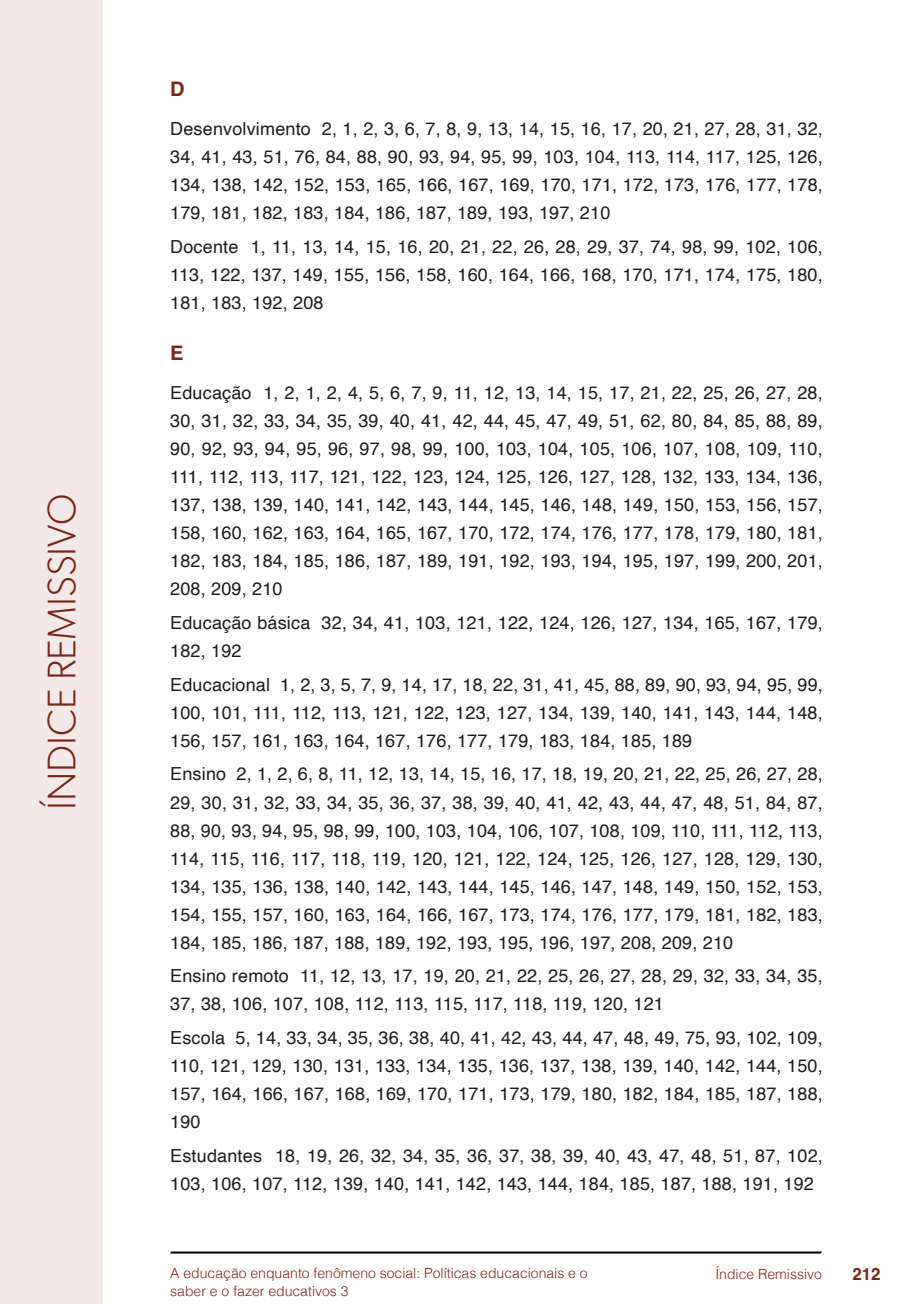
<style>
.page{position:relative;width:908px;height:1304px;background:#fff}
.page>*{position:absolute;margin:0;border:0;box-sizing:border-box;transform-origin:0 0}
.t1{font:300 40px "Gibson";color:#7a2616}
.t2{font:700 20px "Helvetica";color:#7a2616}
.t3{font:18px/28px "Helvetica";letter-spacing:.01em;color:#1d1d1b;text-align:justify}
.t4{font:700 16.8px "Helvetica";color:#7a2616}
.t5{font:300 14px "Helvetica";color:#7a2616}
</style>
<div class="page">
<svg style="left:170px;top:1251px;width:651px;height:3px;background:#515151"></svg>
<div style="left:0;top:0;width:103px;height:1304px;background:#f2e9e8"></div>
<h1 class="t1" style="left:37px;top:810px;width:317px;rotate:-90deg">ÍNDICE REMISSIVO</h1>
<p class="t2" style="left:170px;top:77px;width:16px">D</p>
<p class="t3" style="left:170px;top:116px;width:653px">Desenvolvimento 2, 1, 2, 3, 6, 7, 8, 9, 13, 14, 15, 16, 17, 20, 21, 27, 28, 31, 32, 34, 41, 43, 51, 76, 84, 88, 90, 93, 94, 95, 99, 103, 104, 113, 114, 117, 125, 126, 134, 138, 142, 152, 153, 165, 166, 167, 169, 170, 171, 172, 173, 176, 177, 178, 179, 181, 182, 183, 184, 186, 187, 189, 193, 197, 210</p>
<p class="t3" style="left:170px;top:233px;width:653px">Docente 1, 11, 13, 14, 15, 16, 20, 21, 22, 26, 28, 29, 37, 74, 98, 99, 102, 106, 113, 122, 137, 149, 155, 156, 158, 160, 164, 166, 168, 170, 171, 174, 175, 180, 181, 183, 192, 208</p>
<p class="t2" style="left:170px;top:341px;width:15px">E</p>
<p class="t3" style="left:170px;top:380px;width:653px">Educação 1, 2, 1, 2, 4, 5, 6, 7, 9, 11, 12, 13, 14, 15, 17, 21, 22, 25, 26, 27, 28, 30, 31, 32, 33, 34, 35, 39, 40, 41, 42, 44, 45, 47, 49, 51, 62, 80, 84, 85, 88, 89, 90, 92, 93, 94, 95, 96, 97, 98, 99, 100, 103, 104, 105, 106, 107, 108, 109, 110, 111, 112, 113, 117, 121, 122, 123, 124, 125, 126, 127, 128, 132, 133, 134, 136, 137, 138, 139, 140, 141, 142, 143, 144, 145, 146, 148, 149, 150, 153, 156, 157, 158, 160, 162, 163, 164, 165, 167, 170, 172, 174, 176, 177, 178, 179, 180, 181, 182, 183, 184, 185, 186, 187, 189, 191, 192, 193, 194, 195, 197, 199, 200, 201, 208, 209, 210</p>
<p class="t3" style="left:170px;top:609px;width:653px">Educação básica 32, 34, 41, 103, 121, 122, 124, 126, 127, 134, 165, 167, 179,<br>182, 192</p>
<p class="t3" style="left:170px;top:671px;width:653px">Educacional 1, 2, 3, 5, 7, 9, 14, 17, 18, 22, 31, 41, 45, 88, 89, 90, 93, 94, 95, 99, 100, 101, 111, 112, 113, 121, 122, 123, 127, 134, 139, 140, 141, 143, 144, 148, 156, 157, 161, 163, 164, 167, 176, 177, 179, 183, 184, 185, 189</p>
<p class="t3" style="left:170px;top:761px;width:654px">Ensino 2, 1, 2, 6, 8, 11, 12, 13, 14, 15, 16, 17, 18, 19, 20, 21, 22, 25, 26, 27, 28, 29, 30, 31, 32, 33, 34, 35, 36, 37, 38, 39, 40, 41, 42, 43, 44, 47, 48, 51, 84, 87, 88, 90, 93, 94, 95, 98, 99, 100, 103, 104, 106, 107, 108, 109, 110, 111, 112, 113, 114, 115, 116, 117, 118, 119, 120, 121, 122, 124, 125, 126, 127, 128, 129, 130, 134, 135, 136, 138, 140, 142, 143, 144, 145, 146, 147, 148, 149, 150, 152, 153, 154, 155, 157, 160, 163, 164, 166, 167, 173, 174, 176, 177, 179, 181, 182, 183, 184, 185, 186, 187, 188, 189, 192, 193, 195, 196, 197, 208, 209, 210</p>
<p class="t3" style="left:170px;top:962px;width:653px">Ensino remoto 11, 12, 13, 17, 19, 20, 21, 22, 25, 26, 27, 28, 29, 32, 33, 34, 35,<br>37, 38, 106, 107, 108, 112, 113, 115, 117, 118, 119, 120, 121</p>
<p class="t3" style="left:170px;top:1024px;width:653px">Escola 5, 14, 33, 34, 35, 36, 38, 40, 41, 42, 43, 44, 47, 48, 49, 75, 93, 102, 109, 110, 121, 129, 130, 131, 133, 134, 135, 136, 137, 138, 139, 140, 142, 144, 150, 157, 164, 166, 167, 168, 169, 170, 171, 173, 179, 180, 182, 184, 185, 187, 188, 190</p>
<p class="t3" style="left:170px;top:1142px;width:654px">Estudantes 18, 19, 26, 32, 34, 35, 36, 37, 38, 39, 40, 43, 47, 48, 51, 87, 102,<br>103, 106, 107, 112, 139, 140, 141, 142, 143, 144, 184, 185, 187, 188, 191, 192</p>
<p class="t5" style="left:715px;top:1262px;width:108px">Índice Remissivo</p>
<p class="t5" style="left:170px;top:1261px;width:419px">A educação enquanto fenômeno social: Políticas educacionais e o</p>
<p class="t4" style="left:851px;top:1264px;width:30px">212</p>
<p class="t5" style="left:170px;top:1279px;width:180px">saber e o fazer educativos 3</p>
</div>
